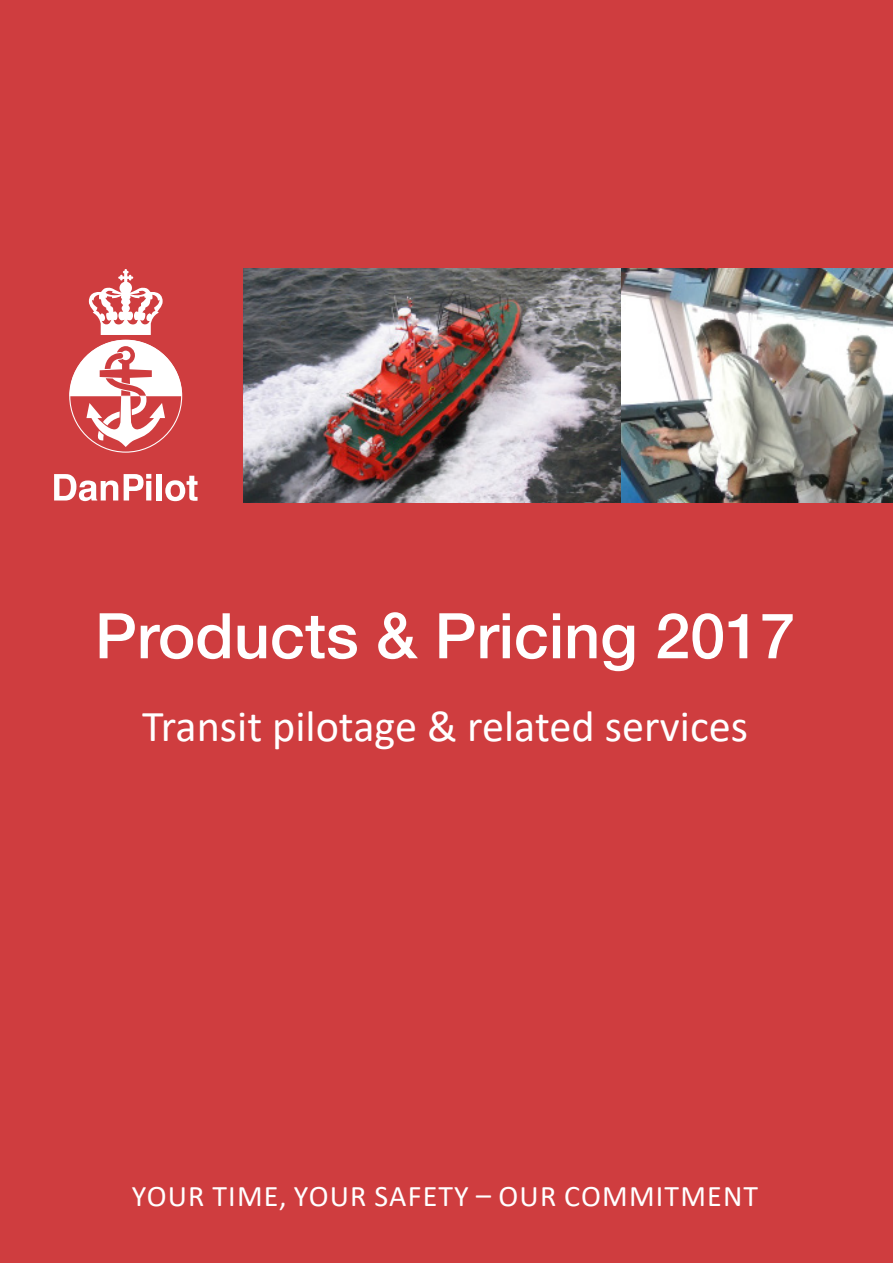
<style>
.page{position:relative;width:893px;height:1263px;background:#cf3d3f}
.page>*{position:absolute;margin:0;border:0;box-sizing:border-box;transform-origin:0 0}
.t1{font:500 63px "Helvetica Neue";color:#fff}
.t2{font:44.25px "Calibri";color:#fff}
.t3{font:30px "Calibri";letter-spacing:.04em;color:#fff}
</style>
<div class="page">
<svg style="left:54px;top:474px;width:64px;height:27px"></svg>
<svg style="left:124px;top:474px;width:27px;height:26px"></svg>
<div style="left:156px;top:474px;width:6px;height:26px;background:#fff"></div>
<svg style="left:165px;top:476px;width:33px;height:25px"></svg>
<svg style="left:69px;top:269px;width:114px;height:184px"></svg>
<img style="left:621px;top:269px;width:272px;height:233px">
<img style="left:243px;top:269px;width:378px;height:233px">
<p class="t1" style="left:95px;top:598px;width:702px">Products &amp; Pricing 2017</p>
<p class="t2" style="left:142px;top:696px;width:607px">Transit pilotage &amp; related services</p>
<p class="t3" style="left:132px;top:1175px;width:628px">YOUR TIME, YOUR SAFETY – OUR COMMITMENT</p>
</div>
